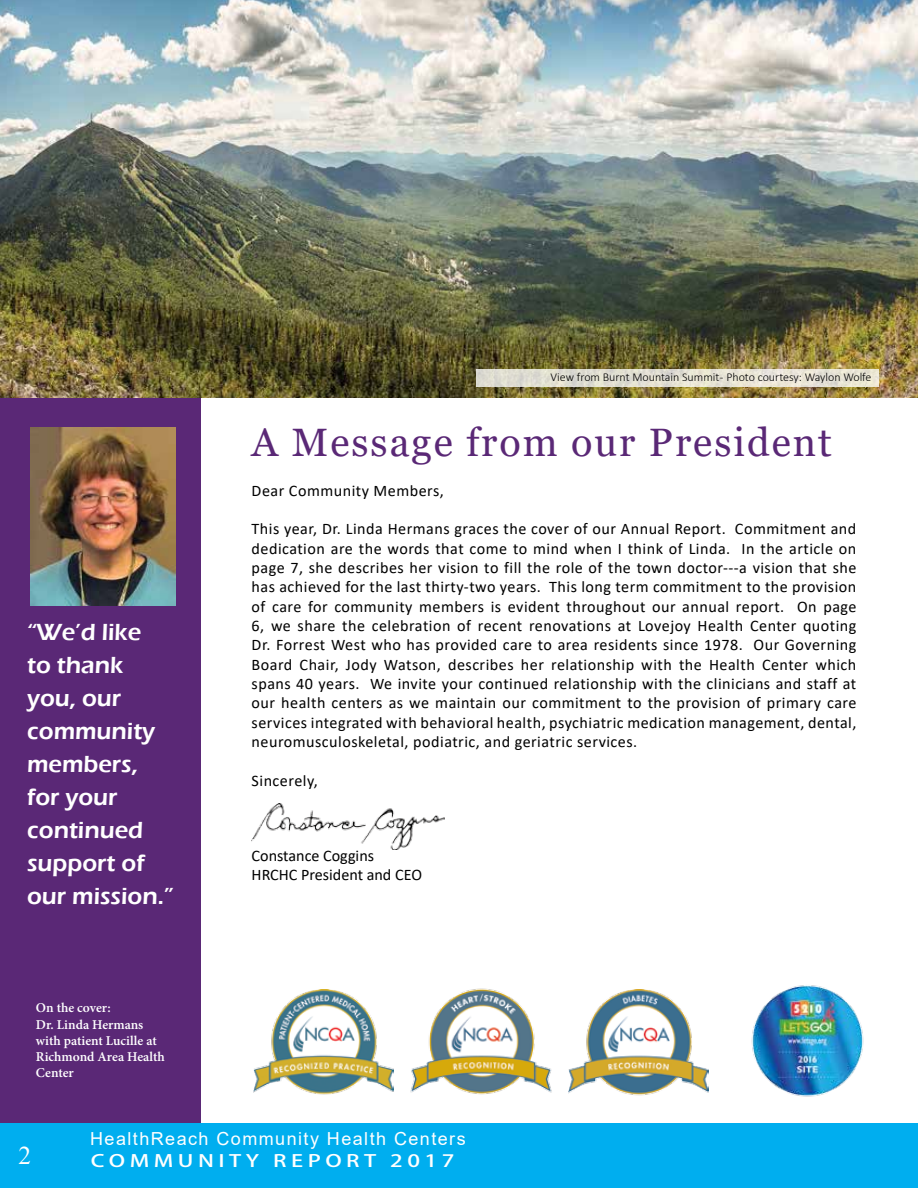
<style>
.page{position:relative;width:918px;height:1188px;background:#fff}
.page>*{position:absolute;margin:0;border:0;box-sizing:border-box;transform-origin:0 0}
.t1{font:39.6px "Georgia";letter-spacing:.05em;color:#5a2876}
.t2{font:25.5px "Times New Roman";color:#fff}
.t3{font:600 24px/33px "Eras ITC";color:#fff}
.t4{font:18px "Arial";letter-spacing:.08em;color:#fff}
.t5{font:500 16.8px "Koz Go Pro";letter-spacing:.2em;color:#fff;scale:1.33 1}
.t6{font:16.2px/19.4px "Calibri";letter-spacing:.03em;color:#000;text-align:justify}
.t7{font:16.2px/19.4px "Calibri";color:#000}
.t8{font:600 13.5px/16.2px "Minion Pro";color:#fff}
.t9{font:300 12px "Calibri";color:#000}
</style>
<div class="page">
<div style="left:0;top:1123px;width:918px;height:65px;background:#00aeef"></div>
<div style="left:0;top:289px;width:201px;height:834px;background:#5a2876"></div>
<img style="left:751px;top:985px;width:113px;height:112px">
<img style="left:30px;top:427px;width:146px;height:179px">
<img style="left:252px;top:804px;width:193px;height:46px">
<img style="left:0;top:0;width:918px;height:397px">
<img style="left:253px;top:989px;width:140px;height:106px">
<img style="left:568px;top:990px;width:140px;height:106px">
<img style="left:410px;top:988px;width:142px;height:107px">
<svg style="left:476px;top:369px;width:402px;height:18px;background:#e3e0d3"></svg>
<h3 class="t3" style="left:27px;top:616px;width:148px">“We’d like<br>to thank you, our community members, for your continued support of our mission.”</h3>
<p class="t8" style="left:36px;top:1000px;width:130px">On the cover:<br>Dr. Linda Hermans with patient Lucille at<br>Richmond Area Health<br>Center</p>
<p class="t9" style="left:551px;top:370px;width:322px">View from Burnt Mountain Summit - Photo courtesy: Waylon Wolfe</p>
<h1 class="t1" style="left:252px;top:418px;width:582px">A Message from our President</h1>
<p class="t6" style="left:252px;top:480px;width:194px">Dear Community Members,</p>
<p class="t6" style="left:252px;top:519px;width:606px">This year, Dr. Linda Hermans graces the cover of our Annual Report. Commitment and dedication are the words that come to mind when I think of Linda. In the article on page 7, she describes her vision to fill the role of the town doctor---a vision that she has achieved for the last thirty-two years. This long term commitment to the provision of care for community members is evident throughout our annual report. On page 6, we share the celebration of recent renovations at Lovejoy Health Center quoting Dr. Forrest West who has provided care to area residents since 1978. Our Governing Board Chair, Jody Watson, describes her relationship with the Health Center which spans 40 years. We invite your continued relationship with the clinicians and staff at our health centers as we maintain our commitment to the provision of primary care services integrated with behavioral health, psychiatric medication management, dental, neuromusculoskeletal, podiatric, and geriatric services.</p>
<p class="t6" style="left:252px;top:770px;width:68px">Sincerely,</p>
<p class="t7" style="left:252px;top:846px;width:172px">Constance Coggins<br>HRCHC President and CEO</p>
<h2 class="t2" style="left:19px;top:1137px;width:14px">2</h2>
<p class="t4" style="left:90px;top:1126px;width:377px">HealthReach Community Health Centers</p>
<p class="t5" style="left:91px;top:1150px;width:275px">COMMUNITY REPORT 2017</p>
</div>
